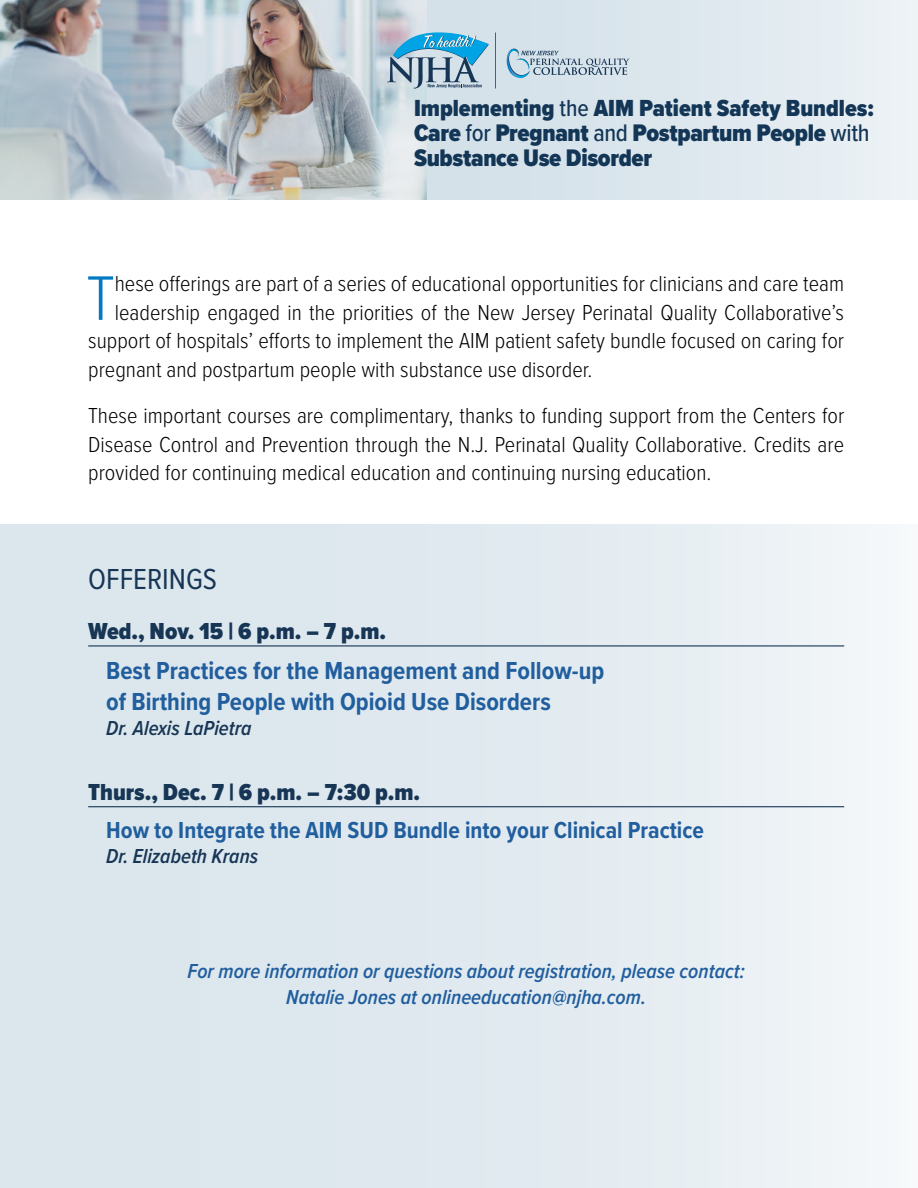
<style>
.page{position:relative;width:918px;height:1188px;background:#fff}
.page>*{position:absolute;margin:0;border:0;box-sizing:border-box;transform-origin:0 0}
.t1{font:300 65.25px "Proxima Nova Cond";color:#007ac2}
.t2{font:30px "Proxima Nova Cond";color:#173655}
.t3{font:700 25.5px/30.6px "Proxima Nova Cond";color:#215e9e}
.t4{font:900 24.9px/24.9px "Proxima Nova Cond";letter-spacing:-.015em;color:#133656}
.t5{font:900 24.15px "Proxima Nova Cond";color:#133656}
.t6{font:700 24px "Proxima Nova Cond";color:#215e9e}
.t7{font:900 24px "Proxima Nova Cond";color:#173655}
.t8{font:300 22.5px/28.5px "Proxima Nova Cond";color:#000;text-align:justify}
.t9{font:italic 600 21px/25.2px "Proxima Nova Cond";color:#215e9e;text-align:center}
.t10{font:italic 600 21px "Proxima Nova Cond";color:#173655}
.s1{font-weight:500}
</style>
<div class="page">
<div style="left:0;top:524px;width:918px;height:664px;background:linear-gradient(to right,#d6e3ea,#eff3f7)"></div>
<svg style="left:426px;top:0;width:492px;height:200px;fill:#dde7ee"></svg>
<img style="left:0;top:0;width:426px;height:200px">
<svg style="left:387px;top:32px;width:102px;height:57px"></svg>
<svg style="left:506px;top:49px;width:124px;height:31px"></svg>
<hr style="left:495px;top:33px;width:1px;height:55px;background:#007ac2">
<hr style="left:88px;top:645px;width:756px;height:1px;background:#173655">
<hr style="left:88px;top:806px;width:756px;height:1px;background:#173655">
<p class="t5" style="left:414px;top:90px;width:461px">Implementing <span class="s1">the</span> AIM Patient Safety Bundles:</p>
<p class="t4" style="left:414px;top:120px;width:457px">Care <span class="s1">for</span> Pregnant <span class="s1">and</span> Postpartum People <span class="s1">with<br></span>Substance Use Disorder</p>
<h1 class="t1" style="left:86px;top:250px;width:30px">T</h1>
<p class="t8" style="left:115px;top:268px;width:731px">hese offerings are part of a series of educational opportunities for clinicians and care team</p>
<p class="t8" style="left:115px;top:297px;width:731px">leadership engaged in the priorities of the New Jersey Perinatal Quality Collaborative’s</p>
<p class="t8" style="left:88px;top:325px;width:757px">support of hospitals’ efforts to implement the AIM patient safety bundle focused on caring for</p>
<p class="t8" style="left:88px;top:354px;width:506px">pregnant and postpartum people with substance use disorder.</p>
<p class="t8" style="left:88px;top:400px;width:758px">These important courses are complimentary, thanks to funding support from the Centers for Disease Control and Prevention through the N.J. Perinatal Quality Collaborative. Credits are provided for continuing medical education and continuing nursing education.</p>
<h2 class="t2" style="left:88px;top:557px;width:130px">OFFERINGS</h2>
<p class="t7" style="left:88px;top:614px;width:300px">Wed., Nov. 15 | 6 p.m. – 7 p.m.</p>
<p class="t3" style="left:106px;top:655px;width:500px">Best Practices for the Management and Follow-up of Birthing People with Opioid Use Disorders</p>
<p class="t10" style="left:106px;top:712px;width:147px">Dr. Alexis LaPietra</p>
<p class="t7" style="left:88px;top:775px;width:333px">Thurs., Dec. 7 | 6 p.m. – 7:30 p.m.</p>
<p class="t6" style="left:106px;top:812px;width:599px">How to Integrate the AIM SUD Bundle into your Clinical Practice</p>
<p class="t10" style="left:106px;top:841px;width:154px">Dr. Elizabeth Krans</p>
<p class="t9" style="left:188px;top:958px;width:559px">For more information or questions about registration, please contact:<br>Natalie Jones at onlineeducation@njha.com.</p>
</div>
